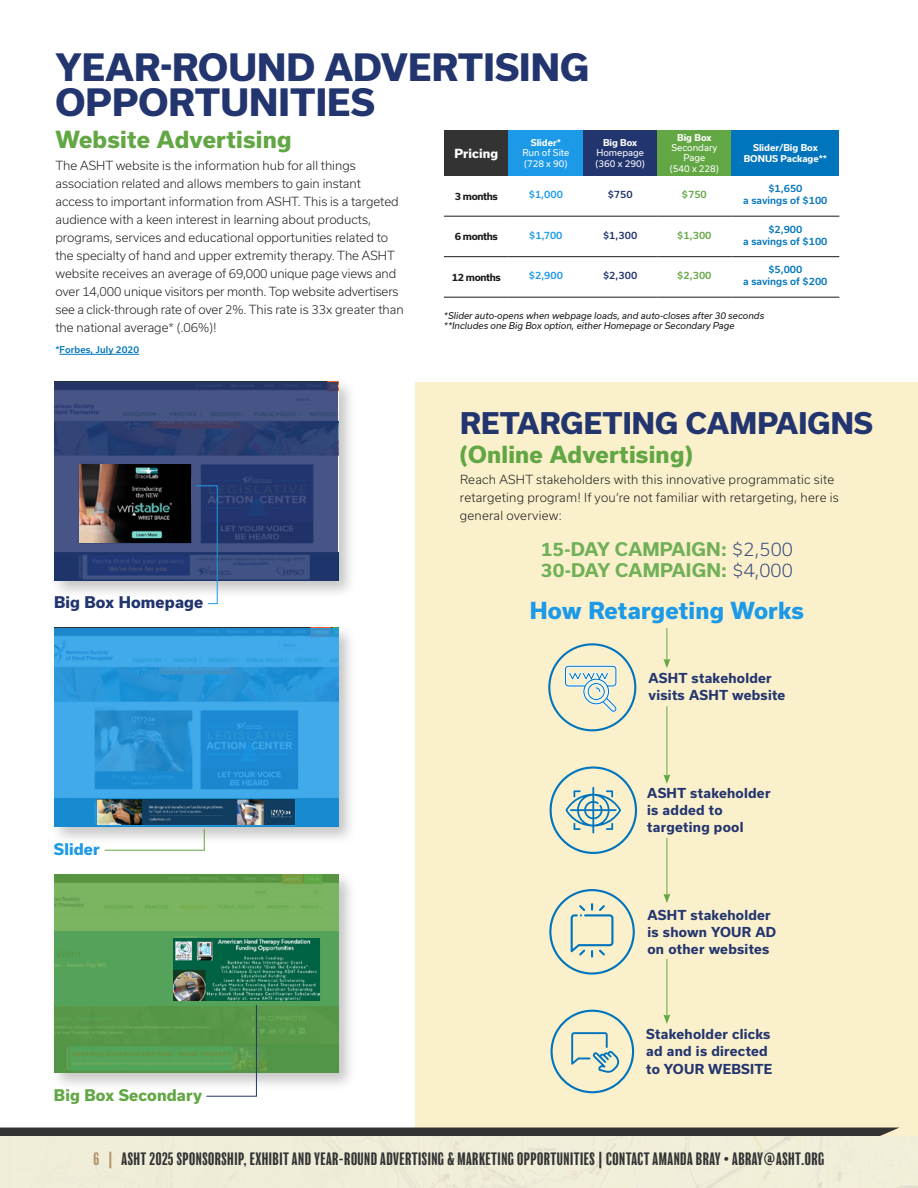
<style>
.page{position:relative;width:918px;height:1188px;background:#fff}
.page>*{position:absolute;margin:0;border:0;box-sizing:border-box;transform-origin:0 0}
.t1{font:800 36px/35px "Usual";letter-spacing:.005em;color:#23356f}
.t2{font:800 28.5px "Usual";letter-spacing:.005em;color:#23356f}
.t3{font:800 22.5px "Usual";letter-spacing:.01em;color:#62a744}
.t4{font:800 22.35px "Usual";letter-spacing:.01em;color:#1c9ae8}
.t5{font:700 18px/21px "Usual";letter-spacing:.01em;color:#71b057}
.t6{font:condensed 16.5px "Balboa";letter-spacing:.03em;color:#333}
.t7{font:800 15.3px "Usual";letter-spacing:.01em;color:#62a744}
.t8{font:800 15.3px "Usual";letter-spacing:.01em;color:#23356f}
.t9{font:800 15.3px "Usual";letter-spacing:.01em;color:#1c9ae8}
.t10{font:700 13.2px/17.1px "Usual";letter-spacing:.02em;color:#23356f}
.t11{font:300 12px/18px "Usual";color:#1a1a1a}
.t12{font:300 12px/18px "Usual";letter-spacing:.02em;color:#1a1a1a}
.t13{font:800 12px "Usual";letter-spacing:.01em;color:#fff}
.t14{font:500 9.75px/11.7px "Usual";color:#0075bd;text-align:center}
.t15{font:700 9.75px "Usual";letter-spacing:-.04em;color:#1a1a1a}
.t16{font:500 9.75px "Usual";color:#1c9ae8}
.t17{font:500 9.75px "Usual";color:#23356f}
.t18{font:500 9.75px "Usual";color:#62a744}
.t19{font:italic 9px/10.6px "Usual";color:#1a1a1a}
.t20{font:9px/10.8px "Usual";color:#fff}
.t21{font:700 9px/10.8px "Usual";color:#fff;text-align:center}
.t22{font:500 9px "Usual";letter-spacing:.01em;color:#0075bd}
.s1{font-weight:300;color:#39497e}
.s2{color:#b1956e}
</style>
<div class="page">
<div style="left:416px;top:382px;width:502px;height:756px;background:#faf0cc"></div>
<div style="left:50px;top:870px;width:307px;height:222px;background:#000;opacity:.23"></div>
<div style="left:50px;top:378px;width:307px;height:221px;background:#000;opacity:.23"></div>
<div style="left:444px;top:131px;width:65px;height:45px;background:#333"></div>
<div style="left:509px;top:131px;width:74px;height:45px;background:#1c9ae8"></div>
<div style="left:583px;top:131px;width:74px;height:45px;background:#23356f"></div>
<div style="left:657px;top:131px;width:75px;height:45px;background:#62a744"></div>
<div style="left:732px;top:131px;width:107px;height:45px;background:#0075bd"></div>
<hr style="left:444px;top:216px;width:65px;height:1px;background:#1a1a1a">
<hr style="left:509px;top:216px;width:74px;height:1px;background:#1a1a1a">
<hr style="left:583px;top:216px;width:74px;height:1px;background:#1a1a1a">
<hr style="left:657px;top:216px;width:75px;height:1px;background:#1a1a1a">
<hr style="left:732px;top:216px;width:107px;height:1px;background:#1a1a1a">
<hr style="left:444px;top:256px;width:65px;height:1px;background:#1a1a1a">
<hr style="left:509px;top:256px;width:74px;height:1px;background:#1a1a1a">
<hr style="left:583px;top:256px;width:74px;height:1px;background:#1a1a1a">
<hr style="left:657px;top:256px;width:75px;height:1px;background:#1a1a1a">
<hr style="left:732px;top:256px;width:107px;height:1px;background:#1a1a1a">
<hr style="left:444px;top:297px;width:65px;height:1px;background:#1a1a1a">
<hr style="left:509px;top:297px;width:74px;height:1px;background:#1a1a1a">
<hr style="left:583px;top:297px;width:74px;height:1px;background:#1a1a1a">
<hr style="left:657px;top:297px;width:75px;height:1px;background:#1a1a1a">
<hr style="left:732px;top:297px;width:107px;height:1px;background:#1a1a1a">
<hr style="left:60px;top:354px;width:79px;height:1px;background:#0075bd">
<div style="left:50px;top:624px;width:307px;height:222px;background:#000;opacity:.23"></div>
<svg style="left:104px;top:828px;width:101px;height:23px"></svg>
<hr style="left:666px;top:706px;width:1px;height:71px;background:#62a744">
<svg style="left:663px;top:774px;width:7px;height:10px"></svg>
<hr style="left:666px;top:838px;width:1px;height:58px;background:#62a744">
<svg style="left:663px;top:894px;width:7px;height:9px"></svg>
<hr style="left:666px;top:628px;width:1px;height:33px;background:#62a744">
<svg style="left:663px;top:659px;width:7px;height:9px"></svg>
<hr style="left:666px;top:959px;width:1px;height:58px;background:#62a744">
<svg style="left:663px;top:1014px;width:7px;height:10px"></svg>
<svg style="left:564px;top:665px;width:54px;height:48px"></svg>
<div style="left:548px;top:643px;width:88px;height:88px;border:2px solid #0075bd;border-radius:50%"></div>
<svg style="left:566px;top:787px;width:55px;height:46px"></svg>
<div style="left:550px;top:766px;width:87px;height:88px;border:2px solid #0075bd;border-radius:50%"></div>
<svg style="left:571px;top:903px;width:42px;height:54px"></svg>
<div style="left:549px;top:889px;width:86px;height:86px;border:2px solid #0075bd;border-radius:50%"></div>
<svg style="left:571px;top:1032px;width:48px;height:41px"></svg>
<div style="left:551px;top:1010px;width:83px;height:83px;border:2px solid #0075bd;border-radius:50%"></div>
<svg style="left:54px;top:382px;width:284px;height:198px;background:#344579"></svg>
<svg style="left:195px;top:485px;width:23px;height:119px;background:#536793"></svg>
<svg style="left:54px;top:628px;width:284px;height:199px;background:#2e99dc"></svg>
<svg style="left:54px;top:874px;width:284px;height:199px;background:#60a355"></svg>
<svg style="left:206px;top:1004px;width:51px;height:93px;background:#7aab74"></svg>
<div style="left:0;top:1128px;width:899px;height:8px;background:#333"></div>
<div style="left:0;top:1136px;width:918px;height:52px;background:#f0edd9"></div>
<div style="left:79px;top:464px;width:112px;height:79px;background:#000"></div>
<img style="left:79px;top:464px;width:94px;height:79px">
<img style="left:98px;top:800px;width:197px;height:25px">
<img style="left:174px;top:939px;width:145px;height:61px">
<h1 class="t1" style="left:55px;top:50px;width:535px">YEAR-ROUND ADVERTISING<br>OPPORTUNITIES</h1>
<h3 class="t3" style="left:55px;top:127px;width:238px">Website Advertising</h3>
<p class="t11" style="left:55px;top:156px;width:350px">The ASHT website is the information hub for all things association related and allows members to gain instant<br>access to important information from ASHT. This is a targeted audience with a keen interest in learning about products, programs, services and educational opportunities related to the specialty of hand and upper extremity therapy. The ASHT website receives an average of 69,000 unique page views and over 14,000 unique visitors per month. Top website advertisers see a click-through rate of over 2%. This rate is 33x greater than the national average* (.06%)!</p>
<p class="t22" style="left:55px;top:345px;width:85px">*Forbes, July 2020</p>
<p class="t21" style="left:677px;top:133px;width:36px">Big Box</p>
<p class="t20" style="left:671px;top:143px;width:48px;line-height:9.8px;text-align:center">Secondary<br>Page</p>
<p class="t20" style="left:670px;top:163px;width:51px">(540 x 228)</p>
<p class="t21" style="left:531px;top:138px;width:32px">Slider*</p>
<p class="t20" style="left:522px;top:147px;width:48px">Run of Site (728 x 90)</p>
<p class="t21" style="left:603px;top:138px;width:36px">Big Box</p>
<p class="t20" style="left:596px;top:147px;width:51px">Homepage (360 x 290)</p>
<p class="t21" style="left:744px;top:142px;width:85px">Slider/Big Box<br>BONUS Package**</p>
<p class="t13" style="left:454px;top:146px;width:45px">Pricing</p>
<p class="t15" style="left:455px;top:190px;width:45px">3 months</p>
<p class="t16" style="left:529px;top:189px;width:36px">$1,000</p>
<p class="t17" style="left:608px;top:189px;width:26px">$750</p>
<p class="t18" style="left:682px;top:189px;width:26px">$750</p>
<p class="t14" style="left:743px;top:183px;width:86px">$1,650<br>a savings of $100</p>
<p class="t15" style="left:455px;top:231px;width:45px">6 months</p>
<p class="t16" style="left:529px;top:230px;width:35px">$1,700</p>
<p class="t17" style="left:603px;top:230px;width:36px">$1,300</p>
<p class="t18" style="left:677px;top:230px;width:36px">$1,300</p>
<p class="t14" style="left:743px;top:223px;width:86px">$2,900<br>a savings of $100</p>
<p class="t15" style="left:452px;top:271px;width:51px">12 months</p>
<p class="t16" style="left:529px;top:270px;width:36px">$2,900</p>
<p class="t17" style="left:603px;top:270px;width:36px">$2,300</p>
<p class="t18" style="left:677px;top:270px;width:36px">$2,300</p>
<p class="t14" style="left:743px;top:264px;width:86px">$5,000<br>a savings of $200</p>
<p class="t19" style="left:444px;top:310px;width:322px">*Slider auto-opens when webpage loads, and auto-closes after 30 seconds **Includes one Big Box option, either Homepage or Secondary Page</p>
<h2 class="t2" style="left:460px;top:407px;width:414px">RETARGETING CAMPAIGNS</h2>
<h3 class="t3" style="left:459px;top:441px;width:235px">(Online Advertising)</h3>
<p class="t12" style="left:460px;top:471px;width:381px">Reach ASHT stakeholders with this innovative programmatic site retargeting program! If you’re not familiar with retargeting, here is general overview:</p>
<p class="t8" style="left:54px;top:594px;width:151px">Big Box Homepage</p>
<p class="t9" style="left:54px;top:840px;width:47px">Slider</p>
<p class="t7" style="left:54px;top:1086px;width:150px">Big Box Secondary</p>
<h3 class="t5" style="left:541px;top:538px;width:254px">15-DAY CAMPAIGN: <span class="s1">$2,500<br></span>30-DAY CAMPAIGN: <span class="s1">$4,000</span></h3>
<h3 class="t4" style="left:530px;top:598px;width:276px">How Retargeting Works</h3>
<p class="t10" style="left:648px;top:669px;width:138px">ASHT stakeholder visits ASHT website</p>
<p class="t10" style="left:647px;top:785px;width:125px">ASHT stakeholder is added to targeting pool</p>
<p class="t10" style="left:647px;top:906px;width:130px">ASHT stakeholder is shown YOUR AD on other websites</p>
<p class="t10" style="left:646px;top:1026px;width:128px">Stakeholder clicks ad and is directed to YOUR WEBSITE</p>
<h3 class="t6" style="left:94px;top:1150px;width:732px"><span class="s2">6 |</span> ASHT 2025 SPONSORSHIP, EXHIBIT AND YEAR-ROUND ADVERTISING &amp; MARKETING OPPORTUNITIES | CONTACT AMANDA BRAY • ABRAY@ASHT.ORG</h3>
</div>
